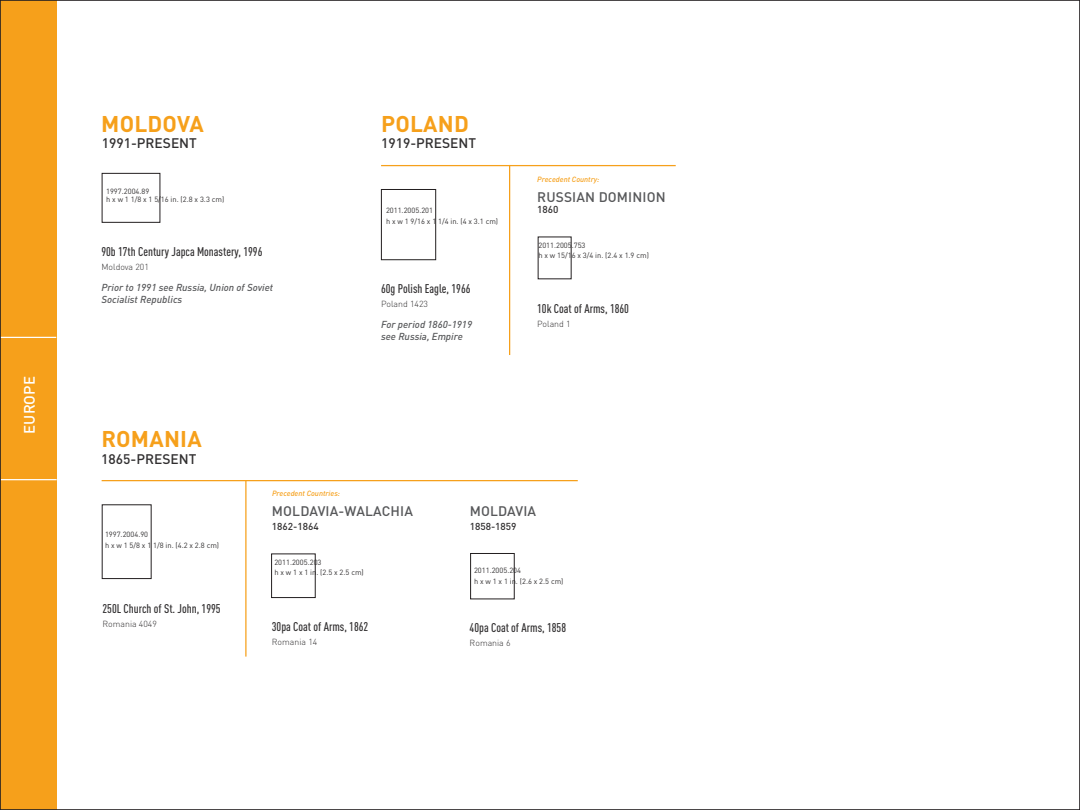
<style>
.page{position:relative;width:1080px;height:810px;background:#fff}
.page>*{position:absolute;margin:0;border:0;box-sizing:border-box;transform-origin:0 0}
.t1{font:700 22.5px "DIN";letter-spacing:.01em;color:#f6a01b}
.t2{font:500 15px "DIN";color:#fff}
.t3{font:500 13.75px "DIN";letter-spacing:.01em;color:#57585a}
.t4{font:500 13.75px "DIN";color:#312f30}
.t5{font:500 12.5px "DIN Cond";color:#312f30}
.t6{font:italic 500 10px/12px "DIN";color:#57585a}
.t7{font:500 10px "DIN";color:#312f30}
.t8{font:300 8.75px "DIN";color:#312f30}
.t9{font:7.5px "DIN";color:#312f30}
.t10{font:italic 500 7.5px "DIN";color:#f6a01b}
</style>
<div class="page">
<div style="left:0;top:0;width:56px;height:810px;background:#f6a01b"></div>
<hr style="left:0;top:337px;width:56px;height:1px;background:#fff">
<hr style="left:1px;top:479px;width:56px;height:1px;background:#fff">
<div style="left:102px;top:173px;width:58px;height:50px;border:1px solid #231f20"></div>
<div style="left:381px;top:189px;width:55px;height:71px;border:1px solid #231f20"></div>
<hr style="left:381px;top:165px;width:295px;height:1px;background:#f6a01b">
<hr style="left:509px;top:165px;width:1px;height:190px;background:#f6a01b">
<hr style="left:102px;top:480px;width:476px;height:1px;background:#f6a01b">
<hr style="left:245px;top:481px;width:2px;height:176px;background:#f6a01b">
<div style="left:271px;top:554px;width:45px;height:44px;border:1px solid #231f20"></div>
<div style="left:470px;top:553px;width:45px;height:46px;border:1px solid #231f20"></div>
<p class="t2" style="left:20px;top:434px;width:59px;rotate:-90deg">EUROPE</p>
<p class="t1" style="left:101px;top:109px;width:104px">MOLDOVA</p>
<p class="t4" style="left:102px;top:135px;width:97px">1991-PRESENT</p>
<p class="t9" style="left:106px;top:187px;width:45px">1997.2004.89</p>
<p class="t9" style="left:106px;top:195px;width:120px">h x w 1 1/8 x 1 5/16 in. (2.8 x 3.3 cm)</p>
<p class="t5" style="left:101px;top:245px;width:163px">90b 17th Century Japca Monastery, 1996</p>
<p class="t8" style="left:101px;top:262px;width:49px">Moldova 201</p>
<p class="t1" style="left:381px;top:109px;width:89px">POLAND</p>
<p class="t4" style="left:381px;top:135px;width:97px">1919-PRESENT</p>
<p class="t9" style="left:386px;top:206px;width:49px">2011.2005.201</p>
<p class="t9" style="left:386px;top:216px;width:114px">h x w 1 9/16 x 1 1/4 in. (4 x 3.1 cm)</p>
<p class="t6" style="left:101px;top:281px;width:173px">Prior to 1991 see Russia, Union of Soviet<br>Socialist Republics</p>
<p class="t5" style="left:381px;top:281px;width:91px">60g Polish Eagle, 1966</p>
<p class="t8" style="left:381px;top:298px;width:48px">Poland 1423</p>
<p class="t1" style="left:101px;top:424px;width:102px">ROMANIA</p>
<p class="t4" style="left:101px;top:450px;width:97px">1865-PRESENT</p>
<p class="t6" style="left:381px;top:319px;width:93px">For period 1860-1919 see Russia, Empire</p>
<p class="t10" style="left:272px;top:489px;width:70px">Precedent Countries:</p>
<p class="t10" style="left:537px;top:174px;width:64px">Precedent Country:</p>
<p class="t3" style="left:537px;top:188px;width:130px">RUSSIAN DOMINION</p>
<p class="t7" style="left:537px;top:203px;width:23px">1860</p>
<p class="t9" style="left:538px;top:240px;width:49px">2011.2005.753</p>
<p class="t9" style="left:538px;top:251px;width:112px">h x w 15/16 x 3/4 in. (2.4 x 1.9 cm)</p>
<p class="t5" style="left:537px;top:301px;width:93px">10k Coat of Arms, 1860</p>
<p class="t8" style="left:537px;top:318px;width:35px">Poland 1</p>
<p class="t9" style="left:105px;top:530px;width:45px">1997.2004.90</p>
<p class="t9" style="left:105px;top:540px;width:116px">h x w 1 5/8 x 1 1/8 in. (4.2 x 2.8 cm)</p>
<p class="t5" style="left:102px;top:601px;width:120px">250L Church of St. John, 1995</p>
<p class="t8" style="left:102px;top:618px;width:56px">Romania 4049</p>
<p class="t3" style="left:272px;top:502px;width:143px">MOLDAVIA-WALACHIA</p>
<p class="t7" style="left:272px;top:520px;width:48px">1862-1864</p>
<p class="t9" style="left:274px;top:557px;width:49px">2011.2005.203</p>
<p class="t9" style="left:274px;top:568px;width:91px">h x w 1 x 1 in. (2.5 x 2.5 cm)</p>
<p class="t5" style="left:272px;top:619px;width:98px">30pa Coat of Arms, 1862</p>
<p class="t8" style="left:272px;top:636px;width:47px">Romania 14</p>
<p class="t3" style="left:470px;top:502px;width:68px">MOLDAVIA</p>
<p class="t7" style="left:470px;top:520px;width:48px">1858-1859</p>
<p class="t9" style="left:474px;top:566px;width:49px">2011.2005.204</p>
<p class="t9" style="left:474px;top:576px;width:91px">h x w 1 x 1 in. (2.6 x 2.5 cm)</p>
<p class="t5" style="left:470px;top:620px;width:98px">40pa Coat of Arms, 1858</p>
<p class="t8" style="left:470px;top:638px;width:42px">Romania 6</p>
</div>
